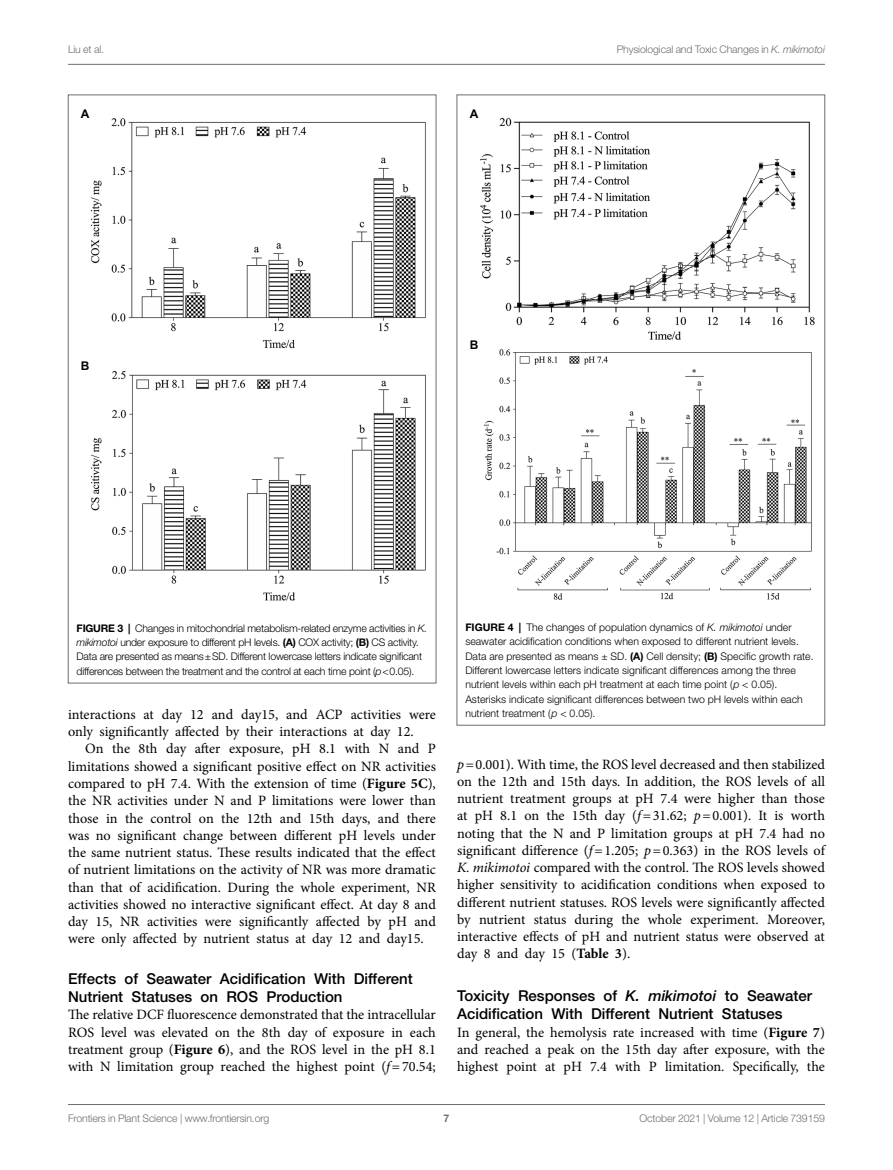
<style>
.page{position:relative;width:893px;height:1170px;background:#fff}
.page>*{position:absolute;margin:0;border:0;box-sizing:border-box;transform-origin:0 0}
.HEAD_3{font:500 15px/18px "Helvetica Neue LT Std";color:#000}
.TEXT_FLUSH{font:14.25px/17.2px "Minion Pro";color:#000;text-align:justify}
.TEXT{font:14.25px/17.2px "Minion Pro";letter-spacing:-.005em;color:#000;text-align:justify}
.t1{font:700 12px "Arial";color:#000}
.FIG_LEG{font:300 10.5px/14.2px "Helvetica Neue LT Std";color:#000}
.FIG_LEG-2{font:300 10.5px/14.2px "Helvetica Neue LT Std";letter-spacing:-.02em;color:#000}
.t2{font:300 10.5px "Helvetica Neue LT Std";letter-spacing:-.015em;color:#6d6e71}
.t3{font:700 10.5px "Helvetica Neue LT Std";color:#6d6e71}
.s1{font-style:italic}
.s2{font-weight:700}
</style>
<div class="page">
<hr style="left:68px;top:64px;width:757px;height:1px;background:#6d6e71">
<hr style="left:68px;top:1104px;width:757px;height:1px;background:#6d6e71">
<img style="left:480px;top:117px;width:335px;height:483px">
<img style="left:90px;top:118px;width:336px;height:483px">
<p class="t2" style="left:68px;top:42px;width:38px">Liu et al.</p>
<p class="t2" style="left:617px;top:42px;width:210px">Physiological and Toxic Changes in <span class="s1">K. mikimotoi</span></p>
<p class="t1" style="left:81px;top:105px;width:10px">A</p>
<p class="t1" style="left:81px;top:357px;width:10px">B</p>
<p class="t1" style="left:470px;top:105px;width:10px">A</p>
<p class="t1" style="left:470px;top:336px;width:10px">B</p>
<p class="FIG_LEG-2" style="left:77px;top:620px;width:352px"><span class="s2">FIGURE 3 |</span> Changes in mitochondrial metabolism-related enzyme activities in <span class="s1">K. mikimotoi</span> under exposure to different pH levels. <span class="s2">(A)</span> COX activity; <span class="s2">(B)</span> CS activity.<br>Data are presented as means±SD. Different lowercase letters indicate significant differences between the treatment and the control at each time point (<span class="s1">p</span>&lt;0.05).</p>
<p class="TEXT_FLUSH" style="left:68px;top:705px;width:369px">interactions at day 12 and day15, and ACP activities were only significantly affected by their interactions at day 12.</p>
<p class="TEXT" style="left:68px;top:740px;width:369px;text-indent:17px">On the 8th day after exposure, pH 8.1 with N and P limitations showed a significant positive effect on NR activities compared to pH 7.4. With the extension of time (<span class="s2">Figure 5C</span>), the NR activities under N and P limitations were lower than those in the control on the 12th and 15th days, and there was no significant change between different pH levels under the same nutrient status. These results indicated that the effect of nutrient limitations on the activity of NR was more dramatic than that of acidification. During the whole experiment, NR activities showed no interactive significant effect. At day 8 and day 15, NR activities were significantly affected by pH and were only affected by nutrient status at day 12 and day15.</p>
<p class="HEAD_3" style="left:68px;top:969px;width:346px">Effects of Seawater Acidification With Different<br>Nutrient Statuses on ROS Production</p>
<p class="TEXT_FLUSH" style="left:68px;top:1006px;width:369px">The relative DCF fluorescence demonstrated that the intracellular ROS level was elevated on the 8th day of exposure in each treatment group (<span class="s2">Figure 6</span>), and the ROS level in the pH 8.1 with N limitation group reached the highest point (<span class="s1">f</span>=70.54;</p>
<p class="FIG_LEG" style="left:465px;top:620px;width:350px"><span class="s2">FIGURE 4 |</span> The changes of population dynamics of <span class="s1">K. mikimotoi</span> under seawater acidification conditions when exposed to different nutrient levels.<br>Data are presented as means ± SD. <span class="s2">(A)</span> Cell density; <span class="s2">(B)</span> Specific growth rate.<br>Different lowercase letters indicate significant differences among the three nutrient levels within each pH treatment at each time point (<span class="s1">p</span> &lt; 0.05).<br>Asterisks indicate significant differences between two pH levels within each nutrient treatment (<span class="s1">p</span> &lt; 0.05).</p>
<p class="TEXT_FLUSH" style="left:457px;top:755px;width:369px"><span class="s1">p</span>=0.001). With time, the ROS level decreased and then stabilized on the 12th and 15th days. In addition, the ROS levels of all nutrient treatment groups at pH 7.4 were higher than those at pH 8.1 on the 15th day (<span class="s1">f</span>=31.62; <span class="s1">p</span>=0.001). It is worth noting that the N and P limitation groups at pH 7.4 had no significant difference (<span class="s1">f</span>=1.205; <span class="s1">p</span>=0.363) in the ROS levels of <span class="s1">K. mikimotoi</span> compared with the control. The ROS levels showed higher sensitivity to acidification conditions when exposed to different nutrient statuses. ROS levels were significantly affected by nutrient status during the whole experiment. Moreover, interactive effects of pH and nutrient status were observed at day 8 and day 15 (<span class="s2">Table 3</span>).</p>
<p class="HEAD_3" style="left:457px;top:986px;width:356px">Toxicity Responses of <span class="s1">K. mikimotoi</span> to Seawater<br>Acidification With Different Nutrient Statuses</p>
<p class="TEXT_FLUSH" style="left:457px;top:1023px;width:369px">In general, the hemolysis rate increased with time (<span class="s2">Figure 7</span>) and reached a peak on the 15th day after exposure, with the highest point at pH 7.4 with P limitation. Specifically, the</p>
<p class="t2" style="left:68px;top:1111px;width:203px">Frontiers in Plant Science | www.frontiersin.org</p>
<p class="t3" style="left:444px;top:1111px;width:7px">7</p>
<p class="t2" style="left:640px;top:1111px;width:187px">October 2021 | Volume 12 | Article 739159</p>
</div>
